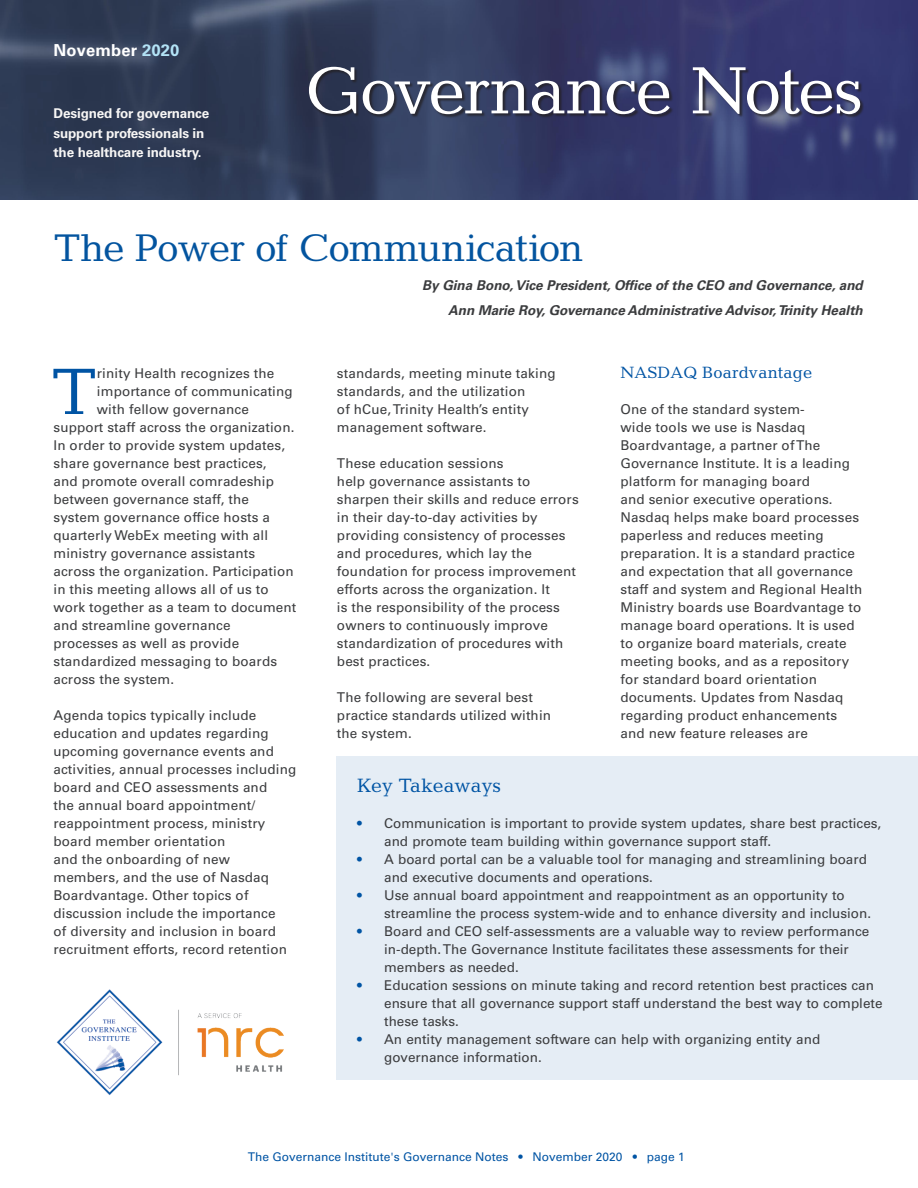
<style>
.page{position:relative;width:918px;height:1188px;background:#fff}
.page>*{position:absolute;margin:0;border:0;box-sizing:border-box;transform-origin:0 0}
.t1{font:67.5px "Candida Std";letter-spacing:-.03em;color:#fff}
.firstParagraph{font:66.3px "Candida Std";color:#0054a4}
.t2{font:39px "Candida Std";letter-spacing:-.03em;color:#03549f}
.Key_board_takeaways{font:19.5px "Candida Std";color:#0054a4}
.firstParagraph-2{font:16.5px "Candida Std";letter-spacing:.01em;color:#0054a4}
.body{font:700 16.5px "Univers LT Std";letter-spacing:.01em;color:#fff}
.firstParagraph-3{font:13.5px/18px "Univers LT Std";letter-spacing:.01em;color:#3b3c3e}
.Byline{font:italic 700 13.5px/25.5px "Univers LT Std";color:#3b3c3e;text-align:right}
.t3{font:700 13.5px/19.5px "Univers LT Std";letter-spacing:-.01em;color:#f7f6f5}
.t4{font:12px "Univers LT Std";color:#0054a4}
.s1{color:#b3e3f6}
.s2{color:#0054a4}
</style>
<div class="page">
<img style="left:0;top:0;width:918px;height:200px">
<img style="left:56px;top:989px;width:227px;height:106px">
<div style="left:309px;top:68px;width:555px;height:50px;background:#231f20;opacity:.75"></div>
<div style="left:337px;top:756px;width:581px;height:324px;background:#e5edf5"></div>
<p class="body" style="left:53px;top:40px;width:127px">November <span class="s1">2020</span></p>
<p class="t3" style="left:53px;top:104px;width:157px">Designed for governance support professionals in the healthcare industry.</p>
<h1 class="t1" style="left:305px;top:52px;width:560px">Governance Notes</h1>
<h1 class="t2" style="left:54px;top:225px;width:531px">The Power of Communication</h1>
<p class="Byline" style="left:422px;top:273px;width:442px">By Gina Bono, Vice President, Office of the CEO and Governance, and<br>Ann Marie Roy, Governance Administrative Advisor, Trinity Health</p>
<p class="firstParagraph" style="left:52px;top:354px;width:46px">T</p>
<p class="firstParagraph-3" style="left:97px;top:364px;width:179px">rinity Health recognizes the</p>
<p class="firstParagraph-3" style="left:97px;top:382px;width:197px">importance of communicating</p>
<p class="firstParagraph-3" style="left:97px;top:400px;width:153px">with fellow governance</p>
<p class="firstParagraph-3" style="left:53px;top:418px;width:243px">support staff across the organization.</p>
<p class="firstParagraph-3" style="left:53px;top:436px;width:233px">In order to provide system updates,</p>
<p class="firstParagraph-3" style="left:53px;top:454px;width:215px">share governance best practices,</p>
<p class="firstParagraph-3" style="left:53px;top:472px;width:222px">and promote overall comradeship</p>
<p class="firstParagraph-3" style="left:53px;top:490px;width:197px">between governance staff, the</p>
<p class="firstParagraph-3" style="left:53px;top:508px;width:218px">system governance office hosts a</p>
<p class="firstParagraph-3" style="left:53px;top:526px;width:216px">quarterly WebEx meeting with all</p>
<p class="firstParagraph-3" style="left:53px;top:544px;width:203px">ministry governance assistants</p>
<p class="firstParagraph-3" style="left:53px;top:562px;width:242px">across the organization. Participation</p>
<p class="firstParagraph-3" style="left:53px;top:580px;width:217px">in this meeting allows all of us to</p>
<p class="firstParagraph-3" style="left:53px;top:598px;width:245px">work together as a team to document</p>
<p class="firstParagraph-3" style="left:53px;top:616px;width:179px">and streamline governance</p>
<p class="firstParagraph-3" style="left:53px;top:634px;width:187px">processes as well as provide</p>
<p class="firstParagraph-3" style="left:53px;top:652px;width:225px">standardized messaging to boards</p>
<p class="firstParagraph-3" style="left:53px;top:670px;width:122px">across the system.</p>
<p class="firstParagraph-3" style="left:53px;top:706px;width:244px">Agenda topics typically include education and updates regarding upcoming governance events and activities, annual processes including board and CEO assessments and<br>the annual board appointment/ reappointment process, ministry board member orientation<br>and the onboarding of new members, and the use of Nasdaq<br>Boardvantage. Other topics of discussion include the importance<br>of diversity and inclusion in board recruitment efforts, record retention</p>
<p class="firstParagraph-3" style="left:337px;top:364px;width:220px">standards, meeting minute taking standards, and the utilization<br>of hCue, Trinity Health’s entity management software.</p>
<p class="firstParagraph-3" style="left:337px;top:454px;width:243px">These education sessions<br>help governance assistants to sharpen their skills and reduce errors in their day-to-day activities by providing consistency of processes and procedures, which lay the foundation for process improvement efforts across the organization. It<br>is the responsibility of the process owners to continuously improve standardization of procedures with best practices.</p>
<p class="firstParagraph-3" style="left:337px;top:688px;width:216px">The following are several best practice standards utilized within the system.</p>
<p class="firstParagraph-2" style="left:620px;top:363px;width:193px">NASDAQ Boardvantage</p>
<p class="firstParagraph-3" style="left:620px;top:400px;width:243px">One of the standard system-<br>wide tools we use is Nasdaq Boardvantage, a partner of The Governance Institute. It is a leading platform for managing board<br>and senior executive operations.<br>Nasdaq helps make board processes paperless and reduces meeting preparation. It is a standard practice and expectation that all governance staff and system and Regional Health Ministry boards use Boardvantage to manage board operations. It is used to organize board materials, create meeting books, and as a repository for standard board orientation documents. Updates from Nasdaq regarding product enhancements and new feature releases are</p>
<p class="Key_board_takeaways" style="left:357px;top:774px;width:146px">Key Takeaways</p>
<p class="firstParagraph-3" style="left:384px;top:814px;width:499px;text-indent:-27px"><span class="s2">•</span> Communication is important to provide system updates, share best practices, and promote team building within governance support staff.</p>
<p class="firstParagraph-3" style="left:384px;top:850px;width:484px;text-indent:-27px"><span class="s2">•</span> A board portal can be a valuable tool for managing and streamlining board and executive documents and operations.</p>
<p class="firstParagraph-3" style="left:384px;top:886px;width:489px;text-indent:-27px"><span class="s2">•</span> Use annual board appointment and reappointment as an opportunity to streamline the process system-wide and to enhance diversity and inclusion.</p>
<p class="firstParagraph-3" style="left:384px;top:922px;width:487px;text-indent:-27px"><span class="s2">•</span> Board and CEO self-assessments are a valuable way to review performance in-depth. The Governance Institute facilitates these assessments for their members as needed.</p>
<p class="firstParagraph-3" style="left:384px;top:976px;width:500px;text-indent:-27px"><span class="s2">•</span> Education sessions on minute taking and record retention best practices can ensure that all governance support staff understand the best way to complete these tasks.</p>
<p class="firstParagraph-3" style="left:384px;top:1030px;width:438px;text-indent:-27px"><span class="s2">•</span> An entity management software can help with organizing entity and governance information.</p>
<p class="t4" style="left:248px;top:1149px;width:439px">The Governance Institute's Governance Notes • November 2020 • page 1</p>
</div>
